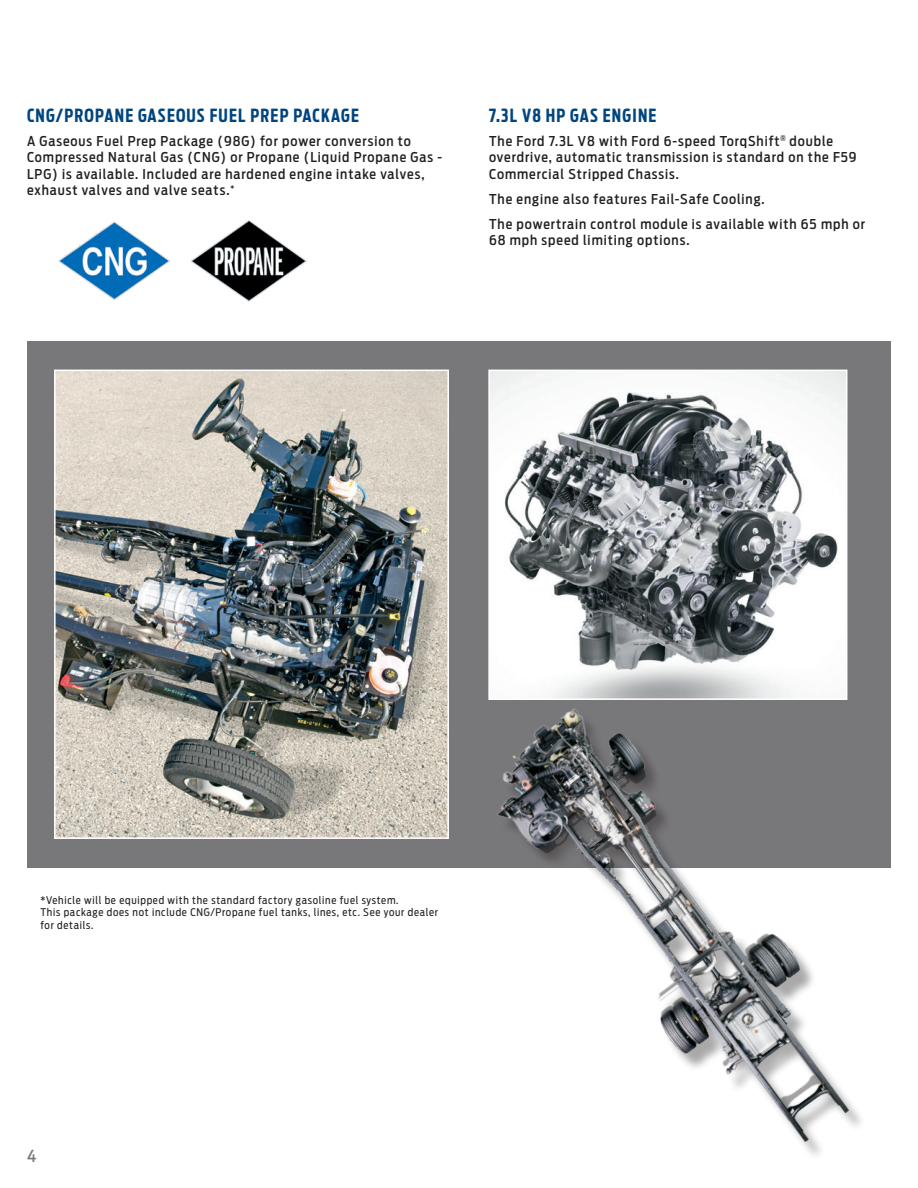
<style>
.page{position:relative;width:918px;height:1188px;background:#fff}
.page>*{position:absolute;margin:0;border:0;box-sizing:border-box;transform-origin:0 0}
.t1{font:700 18px "Ford Antenna Extra Cond";letter-spacing:.07em;color:#01457f}
.t2{font:500 16.5px "Ford Antenna Cond";color:#787779}
.t3{font:500 13.5px/16.5px "Ford Antenna Cond";letter-spacing:.07em;color:#231f20}
.t4{font:10.5px/12.6px "Ford Antenna Cond";letter-spacing:.07em;color:#231f20}
</style>
<div class="page">
<div style="left:27px;top:341px;width:864px;height:526px;background:#787779"></div>
<img style="left:57px;top:373px;width:389px;height:463px">
<div style="left:54px;top:370px;width:395px;height:469px;border:2px solid #fff"></div>
<img style="left:58px;top:221px;width:248px;height:81px">
<img style="left:491px;top:373px;width:353px;height:297px">
<div style="left:488px;top:370px;width:359px;height:330px;border:2px solid #fff"></div>
<img style="left:456px;top:670px;width:435px;height:485px">
<h1 class="t1" style="left:27px;top:100px;width:333px">CNG/PROPANE GASEOUS FUEL PREP PACKAGE</h1>
<p class="t3" style="left:27px;top:131px;width:417px">A Gaseous Fuel Prep Package (98G) for power conversion to Compressed Natural Gas (CNG) or Propane (Liquid Propane Gas - LPG) is available. Included are hardened engine intake valves, exhaust valves and valve seats.<sup>*</sup></p>
<h1 class="t1" style="left:489px;top:100px;width:169px">7.3L V8 HP GAS ENGINE</h1>
<p class="t3" style="left:489px;top:131px;width:369px">The Ford 7.3L V8 with Ford 6-speed TorqShift<sup>®</sup> double overdrive, automatic transmission is standard on the F59<br>Commercial Stripped Chassis.</p>
<p class="t3" style="left:489px;top:185px;width:378px;line-height:25.2px">The engine also features Fail-Safe Cooling.<br>The powertrain control module is available with 65 mph or</p>
<p class="t3" style="left:489px;top:231px;width:202px">68 mph speed limiting options.</p>
<p class="t4" style="left:40px;top:892px;width:399px">*Vehicle will be equipped with the standard factory gasoline fuel system.<br>This package does not include CNG/Propane fuel tanks, lines, etc. See your dealer for details.</p>
<p class="t2" style="left:27px;top:1142px;width:11px">4</p>
</div>
